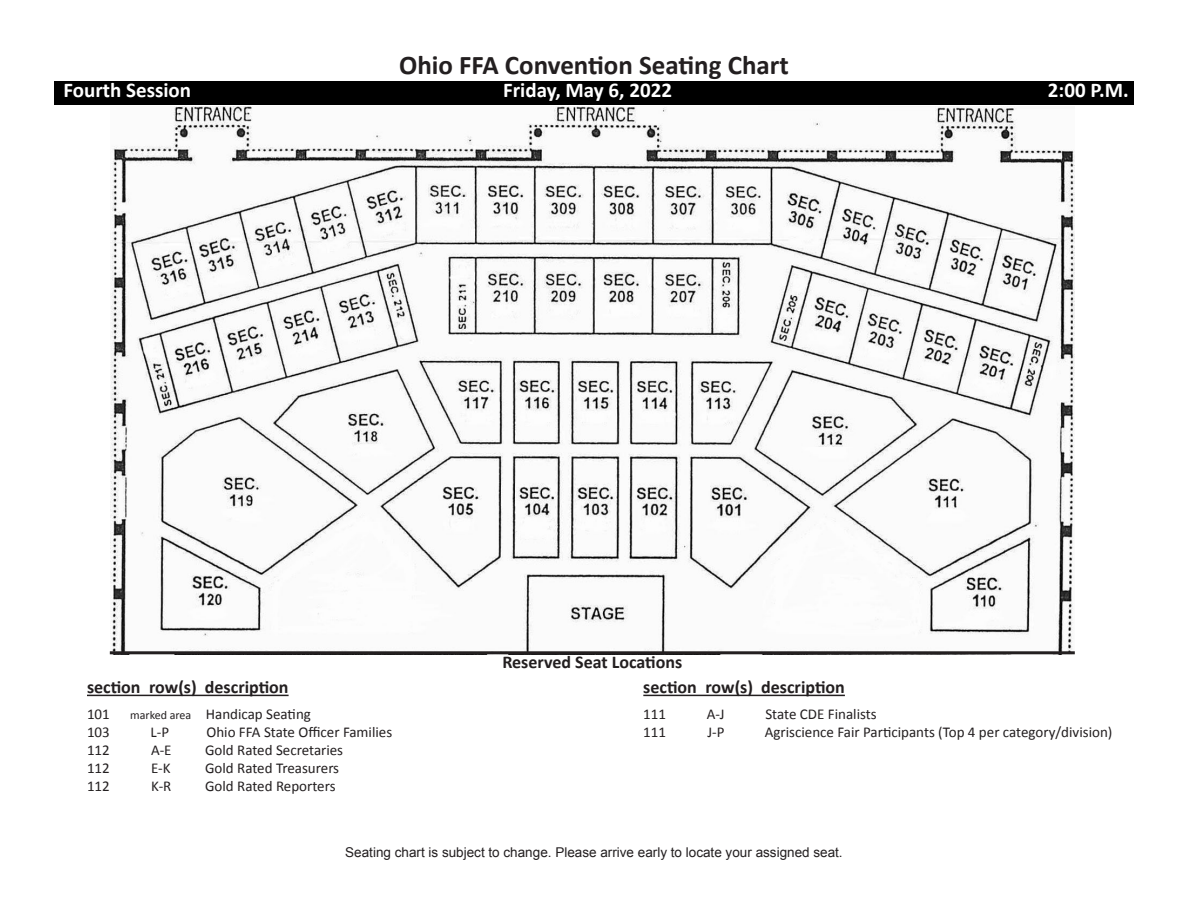
<style>
.page{position:relative;width:1188px;height:918px;background:#fff}
.page>*{position:absolute;margin:0;border:0;box-sizing:border-box;transform-origin:0 0}
.t1{font:700 27px "Calibri";color:#231f20}
.t2{font:700 21px "Calibri";color:#fff}
.t3{font:700 18px "Calibri";color:#231f20}
.t4{font:15px "Calibri";color:#231f20}
.t5{font:13.5px "Arial";color:#231f20}
.s1{font-size:12px}
</style>
<div class="page">
<div style="left:54px;top:81px;width:1080px;height:23px;background:#000"></div>
<hr style="left:87px;top:695px;width:202px;height:1px;background:#231f20">
<hr style="left:643px;top:695px;width:202px;height:1px;background:#231f20">
<img style="left:110px;top:107px;width:965px;height:544px">
<hr style="left:110px;top:651px;width:965px;height:3px;background:#231f20">
<img style="left:804px;top:407px;width:52px;height:39px">
<p class="t1" style="left:399px;top:48px;width:391px">Ohio FFA Convention Seating Chart</p>
<p class="t2" style="left:63px;top:76px;width:129px">Fourth Session</p>
<p class="t2" style="left:503px;top:76px;width:170px">Friday, May 6, 2022</p>
<p class="t2" style="left:1048px;top:76px;width:82px">2:00 P.M.</p>
<p class="t3" style="left:502px;top:650px;width:181px">Reserved Seat Locations</p>
<p class="t3" style="left:87px;top:675px;width:203px">section row(s) description</p>
<p class="t3" style="left:643px;top:675px;width:203px">section row(s) description</p>
<p class="t4" style="left:87px;top:705px;width:24px">101</p>
<p class="t4" style="left:130px;top:705px;width:182px"><span class="s1">marked area</span> Handicap Seating</p>
<p class="t4" style="left:87px;top:723px;width:24px">103</p>
<p class="t4" style="left:150px;top:723px;width:20px">L-P</p>
<p class="t4" style="left:206px;top:723px;width:187px">Ohio FFA State Officer Families</p>
<p class="t4" style="left:87px;top:741px;width:24px">112</p>
<p class="t4" style="left:151px;top:741px;width:22px">A-E</p>
<p class="t4" style="left:205px;top:741px;width:140px">Gold Rated Secretaries</p>
<p class="t4" style="left:87px;top:759px;width:24px">112</p>
<p class="t4" style="left:151px;top:759px;width:21px">E-K</p>
<p class="t4" style="left:205px;top:759px;width:136px">Gold Rated Treasurers</p>
<p class="t4" style="left:87px;top:777px;width:24px">112</p>
<p class="t4" style="left:151px;top:777px;width:22px">K-R</p>
<p class="t4" style="left:205px;top:777px;width:132px">Gold Rated Reporters</p>
<p class="t4" style="left:643px;top:705px;width:24px">111</p>
<p class="t4" style="left:707px;top:705px;width:19px">A-J</p>
<p class="t4" style="left:765px;top:705px;width:113px">State CDE Finalists</p>
<p class="t4" style="left:643px;top:723px;width:24px">111</p>
<p class="t4" style="left:707px;top:723px;width:19px">J-P</p>
<p class="t4" style="left:765px;top:723px;width:349px">Agriscience Fair Participants (Top 4 per category/division)</p>
<p class="t5" style="left:345px;top:843px;width:499px">Seating chart is subject to change. Please arrive early to locate your assigned seat.</p>
</div>
